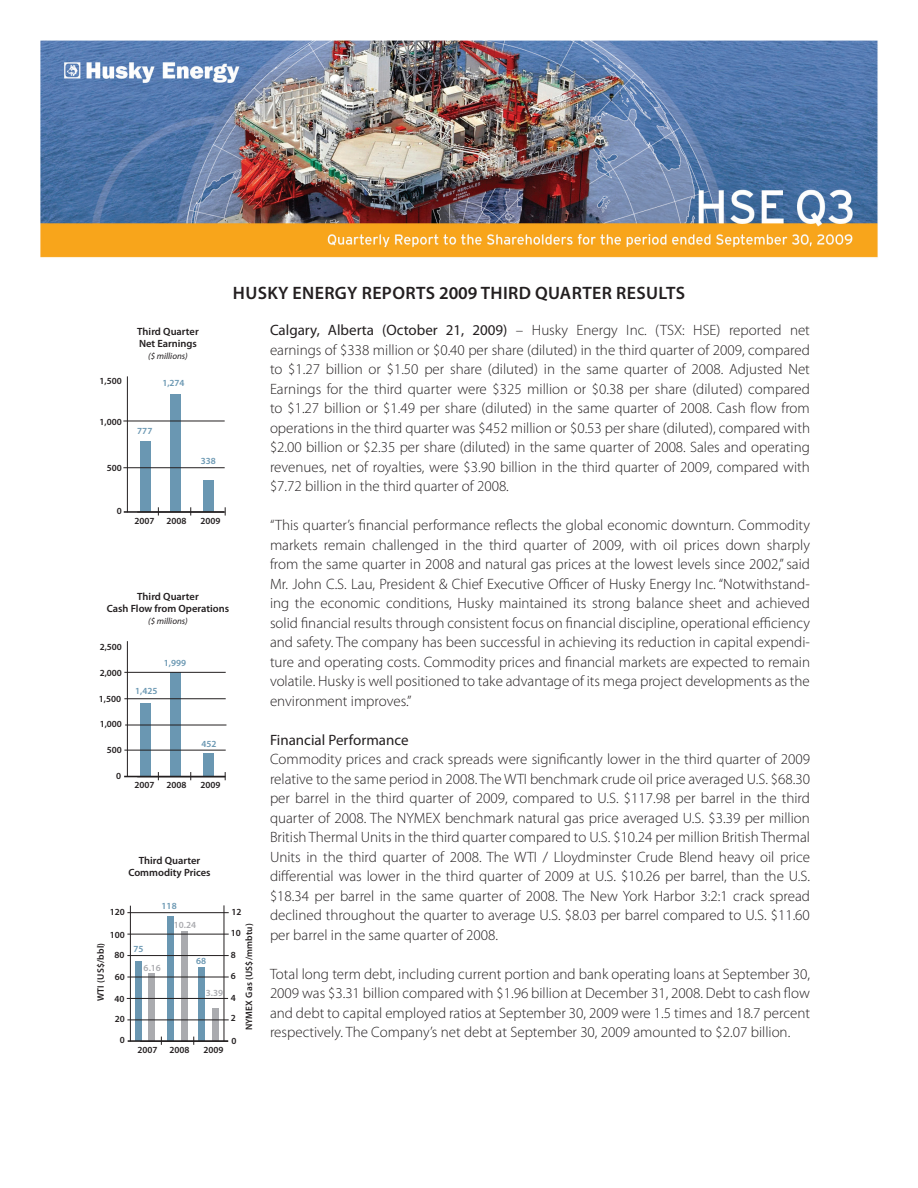
<style>
.page{position:relative;width:918px;height:1188px;background:#fff}
.page>*{position:absolute;margin:0;border:0;box-sizing:border-box;transform-origin:0 0}
.t1{font:600 18px "Myriad Pro";letter-spacing:.02em;color:#231f20}
.t2{font:300 15px/19.5px "Myriad Pro";color:#231f20;text-align:justify}
.t3{font:15px "Myriad Pro";color:#231f20}
.t4{font:600 10.5px/12px "Myriad Pro";color:#231f20;text-align:center}
.t5{font:600 9.3px/20.4px "Myriad Pro";color:#231f20}
.t6{font:600 9.3px "Myriad Pro";color:#6a97b2}
.t7{font:600 9.3px "Myriad Pro";letter-spacing:.02em;color:#231f20}
.t8{font:600 9.3px "Myriad Pro";color:#aaabaf}
.t9{font:italic 9px "Myriad Pro";color:#231f20}
.s1{font-weight:400}
</style>
<div class="page">
<img style="left:40px;top:40px;width:838px;height:218px">
<div style="left:141px;top:441px;width:10px;height:71px;background:#6a97b2"></div>
<div style="left:170px;top:395px;width:10px;height:117px;background:#6a97b2"></div>
<div style="left:204px;top:480px;width:10px;height:32px;background:#6a97b2"></div>
<hr style="left:127px;top:376px;width:1px;height:136px;background:#231f20">
<hr style="left:123px;top:467px;width:102px;height:1px;background:#231f20">
<hr style="left:123px;top:421px;width:102px;height:1px;background:#231f20">
<hr style="left:124px;top:511px;width:100px;height:2px;background:#231f20">
<hr style="left:137px;top:512px;width:88px;height:1px;background:#231f20">
<div style="left:141px;top:703px;width:10px;height:73px;background:#6a97b2"></div>
<div style="left:170px;top:672px;width:10px;height:104px;background:#6a97b2"></div>
<div style="left:204px;top:753px;width:10px;height:23px;background:#6a97b2"></div>
<hr style="left:127px;top:641px;width:1px;height:135px;background:#231f20">
<hr style="left:124px;top:698px;width:102px;height:1px;background:#231f20">
<hr style="left:124px;top:750px;width:102px;height:1px;background:#231f20">
<hr style="left:124px;top:672px;width:102px;height:1px;background:#231f20">
<hr style="left:124px;top:776px;width:101px;height:1px;background:#231f20">
<hr style="left:125px;top:725px;width:101px;height:1px;background:#231f20">
<div style="left:135px;top:961px;width:6px;height:80px;background:#6a97b2"></div>
<div style="left:149px;top:974px;width:6px;height:68px;background:#aaabaf"></div>
<div style="left:181px;top:931px;width:6px;height:110px;background:#aaabaf"></div>
<div style="left:213px;top:1008px;width:6px;height:33px;background:#aaabaf"></div>
<div style="left:168px;top:916px;width:6px;height:125px;background:#6a97b2"></div>
<div style="left:199px;top:967px;width:6px;height:74px;background:#6a97b2"></div>
<hr style="left:130px;top:906px;width:1px;height:135px;background:#231f20">
<hr style="left:224px;top:905px;width:1px;height:136px;background:#231f20">
<hr style="left:127px;top:1020px;width:102px;height:1px;background:#231f20">
<hr style="left:127px;top:955px;width:102px;height:1px;background:#231f20">
<hr style="left:127px;top:977px;width:102px;height:1px;background:#231f20">
<hr style="left:128px;top:1040px;width:100px;height:2px;background:#231f20">
<hr style="left:127px;top:998px;width:101px;height:1px;background:#231f20">
<hr style="left:127px;top:912px;width:102px;height:1px;background:#231f20">
<hr style="left:127px;top:934px;width:102px;height:1px;background:#231f20">
<p class="t1" style="left:233px;top:281px;width:454px">HUSKY ENERGY REPORTS 2009 THIRD QUARTER RESULTS</p>
<p class="t5" style="left:100px;top:371px;width:24px">1,500</p>
<p class="t5" style="left:100px;top:411px;width:24px">1,000</p>
<p class="t5" style="left:107px;top:458px;width:17px">500</p>
<p class="t4" style="left:137px;top:325px;width:63px;text-align:left">Third Quarter<br>Net Earnings</p>
<p class="t9" style="left:148px;top:350px;width:41px">($ millions)</p>
<p class="t6" style="left:162px;top:377px;width:24px">1,274</p>
<p class="t6" style="left:137px;top:425px;width:17px">777</p>
<p class="t6" style="left:201px;top:455px;width:17px">338</p>
<p class="t5" style="left:117px;top:500px;width:7px">0</p>
<p class="t5" style="left:135px;top:510px;width:22px">2007</p>
<p class="t5" style="left:166px;top:510px;width:22px">2008</p>
<p class="t5" style="left:201px;top:510px;width:22px">2009</p>
<p class="t4" style="left:107px;top:590px;width:124px">Third Quarter<br>Cash Flow from Operations</p>
<p class="t9" style="left:148px;top:615px;width:41px">($ millions)</p>
<p class="t5" style="left:100px;top:637px;width:24px">2,500</p>
<p class="t5" style="left:100px;top:662px;width:24px">2,000</p>
<p class="t5" style="left:99px;top:688px;width:24px">1,500</p>
<p class="t5" style="left:100px;top:714px;width:24px">1,000</p>
<p class="t5" style="left:107px;top:739px;width:17px">500</p>
<p class="t5" style="left:116px;top:765px;width:7px">0</p>
<p class="t6" style="left:164px;top:657px;width:24px">1,999</p>
<p class="t6" style="left:135px;top:685px;width:24px">1,425</p>
<p class="t6" style="left:201px;top:738px;width:17px">452</p>
<p class="t5" style="left:135px;top:775px;width:22px">2007</p>
<p class="t5" style="left:166px;top:775px;width:22px">2008</p>
<p class="t5" style="left:201px;top:775px;width:22px">2009</p>
<p class="t4" style="left:128px;top:854px;width:84px">Third Quarter<br>Commodity Prices</p>
<p class="t5" style="left:110px;top:901px;width:17px">120</p>
<p class="t6" style="left:162px;top:900px;width:17px">118</p>
<p class="t5" style="left:231px;top:901px;width:12px">12</p>
<p class="t5" style="left:110px;top:924px;width:17px">100</p>
<p class="t5" style="left:115px;top:966px;width:12px">60</p>
<p class="t5" style="left:90px;top:1001px;width:60px;rotate:-90deg">WTI (US$/bbl)</p>
<p class="t5" style="left:114px;top:945px;width:12px">80</p>
<p class="t5" style="left:115px;top:988px;width:12px">40<br>20</p>
<p class="t6" style="left:133px;top:943px;width:12px">75</p>
<p class="t8" style="left:144px;top:962px;width:19px">6.16</p>
<p class="t8" style="left:174px;top:919px;width:24px">10.24</p>
<p class="t6" style="left:196px;top:955px;width:12px">68</p>
<p class="t8" style="left:206px;top:987px;width:19px">3.39</p>
<p class="t7" style="left:243px;top:1030px;width:109px;rotate:-90deg">NYMEX Gas (US$/mmbtu)</p>
<p class="t5" style="left:231px;top:923px;width:12px">10</p>
<p class="t5" style="left:231px;top:945px;width:7px">8</p>
<p class="t5" style="left:231px;top:966px;width:7px">6</p>
<p class="t5" style="left:231px;top:987px;width:7px">4</p>
<p class="t5" style="left:231px;top:1008px;width:7px">2</p>
<p class="t5" style="left:120px;top:1030px;width:7px">0</p>
<p class="t5" style="left:231px;top:1030px;width:7px">0</p>
<p class="t5" style="left:138px;top:1039px;width:22px">2007</p>
<p class="t5" style="left:169px;top:1039px;width:22px">2008</p>
<p class="t5" style="left:204px;top:1039px;width:22px">2009</p>
<p class="t2" style="left:270px;top:320px;width:542px"><span class="s1">Calgary, Alberta (October 21, 2009)</span> – Husky Energy Inc. (TSX: HSE) reported net earnings of $338 million or $0.40 per share (diluted) in the third quarter of 2009, compared to $1.27 billion or $1.50 per share (diluted) in the same quarter of 2008. Adjusted Net Earnings for the third quarter were $325 million or $0.38 per share (diluted) compared to $1.27 billion or $1.49 per share (diluted) in the same quarter of 2008. Cash flow from operations in the third quarter was $452 million or $0.53 per share (diluted), compared with $2.00 billion or $2.35 per share (diluted) in the same quarter of 2008. Sales and operating revenues, net of royalties, were $3.90 billion in the third quarter of 2009, compared with $7.72 billion in the third quarter of 2008.</p>
<p class="t2" style="left:270px;top:515px;width:542px">“This quarter’s financial performance reflects the global economic downturn. Commodity markets remain challenged in the third quarter of 2009, with oil prices down sharply from the same quarter in 2008 and natural gas prices at the lowest levels since 2002,” said Mr. John C.S. Lau, President &amp; Chief Executive Officer of Husky Energy Inc. “Notwithstand&shy;ing the economic conditions, Husky maintained its strong balance sheet and achieved solid financial results through consistent focus on financial discipline, operational efficiency and safety. The company has been successful in achieving its reduction in capital expendi&shy;ture and operating costs. Commodity prices and financial markets are expected to remain volatile. Husky is well positioned to take advantage of its mega project developments as the environment improves.”</p>
<p class="t3" style="left:270px;top:730px;width:140px">Financial Performance</p>
<p class="t2" style="left:270px;top:749px;width:542px">Commodity prices and crack spreads were significantly lower in the third quarter of 2009 relative to the same period in 2008. The WTI benchmark crude oil price averaged U.S. $68.30 per barrel in the third quarter of 2009, compared to U.S. $117.98 per barrel in the third quarter of 2008. The NYMEX benchmark natural gas price averaged U.S. $3.39 per million British Thermal Units in the third quarter compared to U.S. $10.24 per million British Thermal Units in the third quarter of 2008. The WTI / Lloydminster Crude Blend heavy oil price differential was lower in the third quarter of 2009 at U.S. $10.26 per barrel, than the U.S. $18.34 per barrel in the same quarter of 2008. The New York Harbor 3:2:1 crack spread declined throughout the quarter to average U.S. $8.03 per barrel compared to U.S. $11.60 per barrel in the same quarter of 2008.</p>
<p class="t2" style="left:270px;top:964px;width:542px">Total long term debt, including current portion and bank operating loans at September 30, 2009 was $3.31 billion compared with $1.96 billion at December 31, 2008. Debt to cash flow and debt to capital employed ratios at September 30, 2009 were 1.5 times and 18.7 percent respectively. The Company’s net debt at September 30, 2009 amounted to $2.07 billion.</p>
</div>
